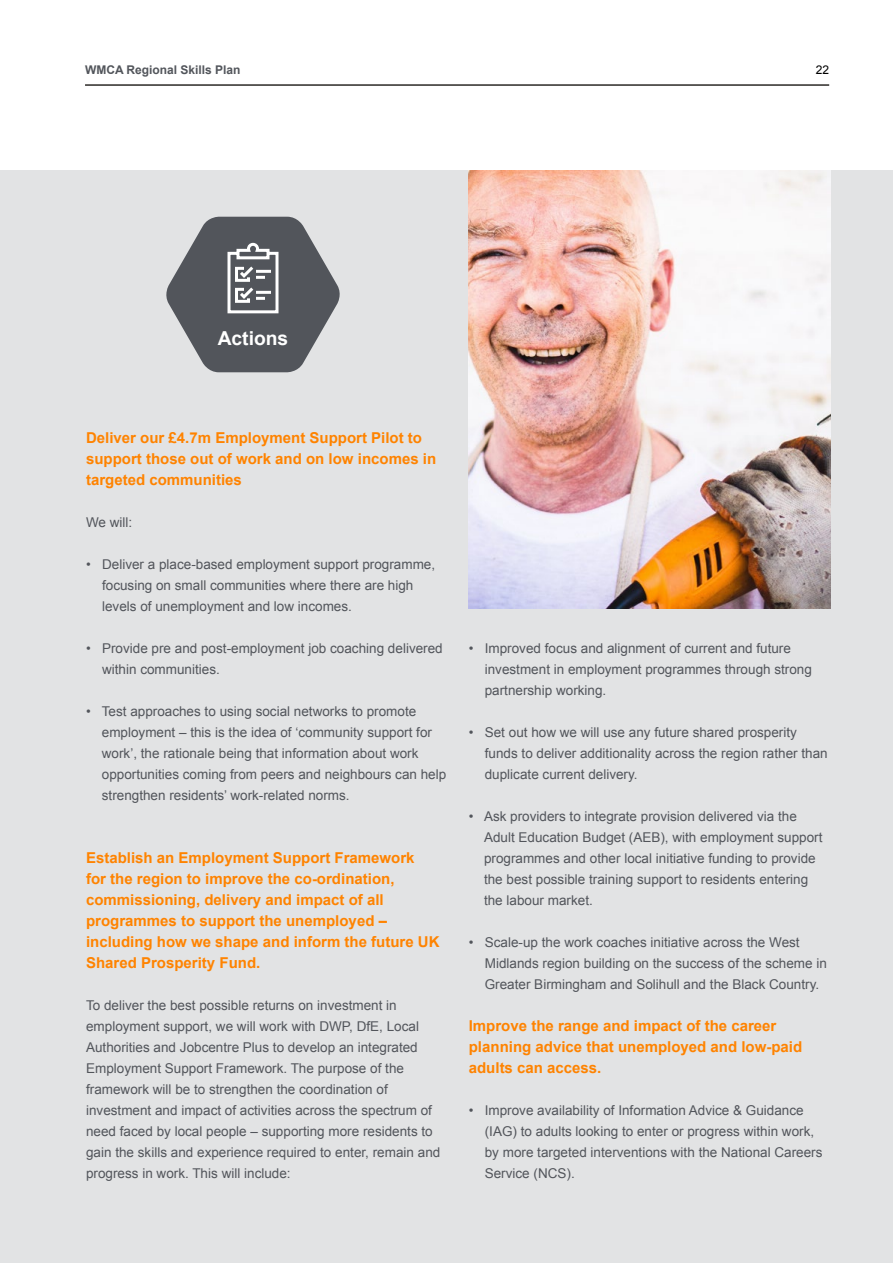
<style>
.page{position:relative;width:893px;height:1263px;background:#fff}
.page>*{position:absolute;margin:0;border:0;box-sizing:border-box;transform-origin:0 0}
.t1{font:700 19.2px "Arial";color:#fff}
.t2{font:700 15px/21px "Arial";color:#ff8300}
.t3{font:13.5px/21px "Arial";color:#52555b}
.t4{font:700 12px "Arial";color:#52555b}
.t5{font:12px "Arial";color:#000}
</style>
<div class="page">
<hr style="left:85px;top:84px;width:744px;height:2px;background:#2c2a27">
<div style="left:0;top:171px;width:893px;height:1092px;background:#e2e3e4"></div>
<img style="left:469px;top:171px;width:361px;height:437px">
<svg style="left:166px;top:217px;width:174px;height:155px"></svg>
<p class="t4" style="left:85px;top:62px;width:157px">WMCA Regional Skills Plan</p>
<p class="t5" style="left:816px;top:62px;width:15px">22</p>
<h1 class="t1" style="left:218px;top:325px;width:72px">Actions</h1>
<p class="t2" style="left:86px;top:428px;width:352px">Deliver our £4.7m Employment Support Pilot to support those out of work and on low incomes in targeted communities</p>
<p class="t3" style="left:86px;top:512px;width:48px">We will:</p>
<p class="t3" style="left:102px;top:554px;width:335px;text-indent:-16px">• Deliver a place-based employment support programme, focusing on small communities where there are high levels of unemployment and low incomes.</p>
<p class="t3" style="left:102px;top:638px;width:342px;text-indent:-16px">• Provide pre and post-employment job coaching delivered within communities.</p>
<p class="t3" style="left:102px;top:701px;width:346px;text-indent:-16px">• Test approaches to using social networks to promote employment – this is the idea of ‘community support for work’, the rationale being that information about work opportunities coming from peers and neighbours can help strengthen residents’ work-related norms.</p>
<p class="t2" style="left:86px;top:848px;width:355px">Establish an Employment Support Framework<br>for the region to improve the co-ordination, commissioning, delivery and impact of all programmes to support the unemployed – including how we shape and inform the future UK Shared Prosperity Fund.</p>
<p class="t3" style="left:86px;top:995px;width:356px">To deliver the best possible returns on investment in employment support, we will work with DWP, DfE, Local Authorities and Jobcentre Plus to develop an integrated Employment Support Framework. The purpose of the framework will be to strengthen the coordination of investment and impact of activities across the spectrum of need faced by local people – supporting more residents to gain the skills and experience required to enter, remain and progress in work. This will include:</p>
<p class="t3" style="left:485px;top:638px;width:329px;text-indent:-16px">• Improved focus and alignment of current and future investment in employment programmes through strong partnership working.</p>
<p class="t3" style="left:485px;top:722px;width:344px;text-indent:-16px">• Set out how we will use any future shared prosperity funds to deliver additionality across the region rather than duplicate current delivery.</p>
<p class="t3" style="left:484px;top:806px;width:340px;text-indent:-15px">• Ask providers to integrate provision delivered via the Adult Education Budget (AEB), with employment support programmes and other local initiative funding to provide the best possible training support to residents entering the labour market.</p>
<p class="t3" style="left:485px;top:932px;width:344px;text-indent:-16px">• Scale-up the work coaches initiative across the West<br>Midlands region building on the success of the scheme in<br>Greater Birmingham and Solihull and the Black Country.</p>
<p class="t2" style="left:469px;top:1016px;width:335px">Improve the range and impact of the career planning advice that unemployed and low-paid adults can access.</p>
<p class="t3" style="left:485px;top:1100px;width:339px;text-indent:-16px">• Improve availability of Information Advice &amp; Guidance (IAG) to adults looking to enter or progress within work, by more targeted interventions with the National Careers Service (NCS).</p>
</div>
